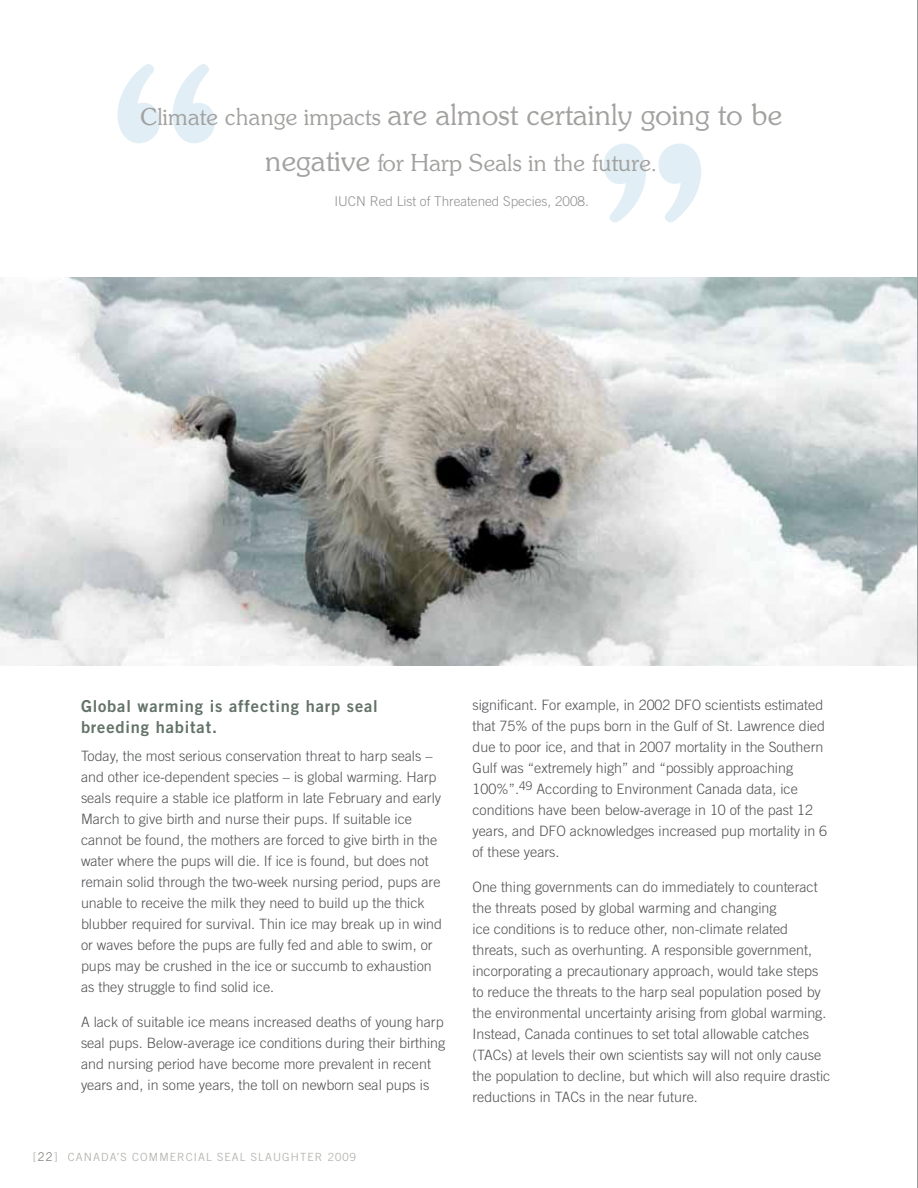
<style>
.page{position:relative;width:918px;height:1188px;background:#fff}
.page>*{position:absolute;margin:0;border:0;box-sizing:border-box;transform-origin:0 0}
.t1{font:600 300px "Souvenir";color:#e1eef5;scale:.8 1}
.t2{font:30px "Soutane";color:#a2a19f}
.t3{font:24px "Soutane";color:#a2a19f}
.t4{font:16.5px/21px "Trade Gothic Bold Two";letter-spacing:.05em;color:#637368}
.t5{font:300 14.25px/21px "Trade Gothic";color:#515254}
.t6{font:300 13.5px "Trade Gothic";color:#939291}
.t7{font:300 11.25px "Trade Gothic";letter-spacing:.1em;color:#abaca7}
.s1{font-size:24px}
.s2{font-size:30px}
.s3{font-size:12px}
.s4{font-size:12px;color:#6d756c}
</style>
<div class="page">
<img style="left:0;top:278px;width:918px;height:388px">
<h1 class="t1" style="left:100px;top:-14px;width:164px">“</h1>
<h2 class="t2" style="left:140px;top:99px;width:644px"><span class="s1">Climate change impacts</span> are almost certainly going to be</h2>
<h3 class="t3" style="left:265px;top:151px;width:394px"><span class="s2">negative</span> for Harp Seals in the future.</h3>
<p class="t6" style="left:334px;top:193px;width:256px">IUCN Red List of Threatened Species, 2008.</p>
<h1 class="t1" style="left:586px;top:66px;width:163px">”</h1>
<p class="t4" style="left:81px;top:696px;width:298px">Global warming is affecting harp seal breeding habitat.</p>
<p class="t5" style="left:81px;top:745px;width:363px">Today, the most serious conservation threat to harp seals – and other ice-dependent species – is global warming. Harp seals require a stable ice platform in late February and early March to give birth and nurse their pups. If suitable ice cannot be found, the mothers are forced to give birth in the water where the pups will die. If ice is found, but does not remain solid through the two-week nursing period, pups are unable to receive the milk they need to build up the thick blubber required for survival. Thin ice may break up in wind or waves before the pups are fully fed and able to swim, or pups may be crushed in the ice or succumb to exhaustion as they struggle to find solid ice.</p>
<p class="t5" style="left:81px;top:1011px;width:366px">A lack of suitable ice means increased deaths of young harp seal pups. Below-average ice conditions during their birthing and nursing period have become more prevalent in recent years and, in some years, the toll on newborn seal pups is</p>
<p class="t7" style="left:33px;top:1151px;width:325px"><span class="s3">[</span><span class="s4">22</span><span class="s3">]</span> CANADA’S COMMERCIAL SEAL SLAUGHTER 2009</p>
<p class="t5" style="left:473px;top:695px;width:356px">significant. For example, in 2002 DFO scientists estimated that 75% of the pups born in the Gulf of St. Lawrence died due to poor ice, and that in 2007 mortality in the Southern Gulf was “extremely high” and “possibly approaching 100%”.<sup>49</sup> According to Environment Canada data, ice conditions have been below-average in 10 of the past 12 years, and DFO acknowledges increased pup mortality in 6 of these years.</p>
<p class="t5" style="left:473px;top:876px;width:359px">One thing governments can do immediately to counteract the threats posed by global warming and changing<br>ice conditions is to reduce other, non-climate related threats, such as overhunting. A responsible government, incorporating a precautionary approach, would take steps to reduce the threats to the harp seal population posed by the environmental uncertainty arising from global warming.<br>Instead, Canada continues to set total allowable catches (TACs) at levels their own scientists say will not only cause the population to decline, but which will also require drastic reductions in TACs in the near future.</p>
</div>
